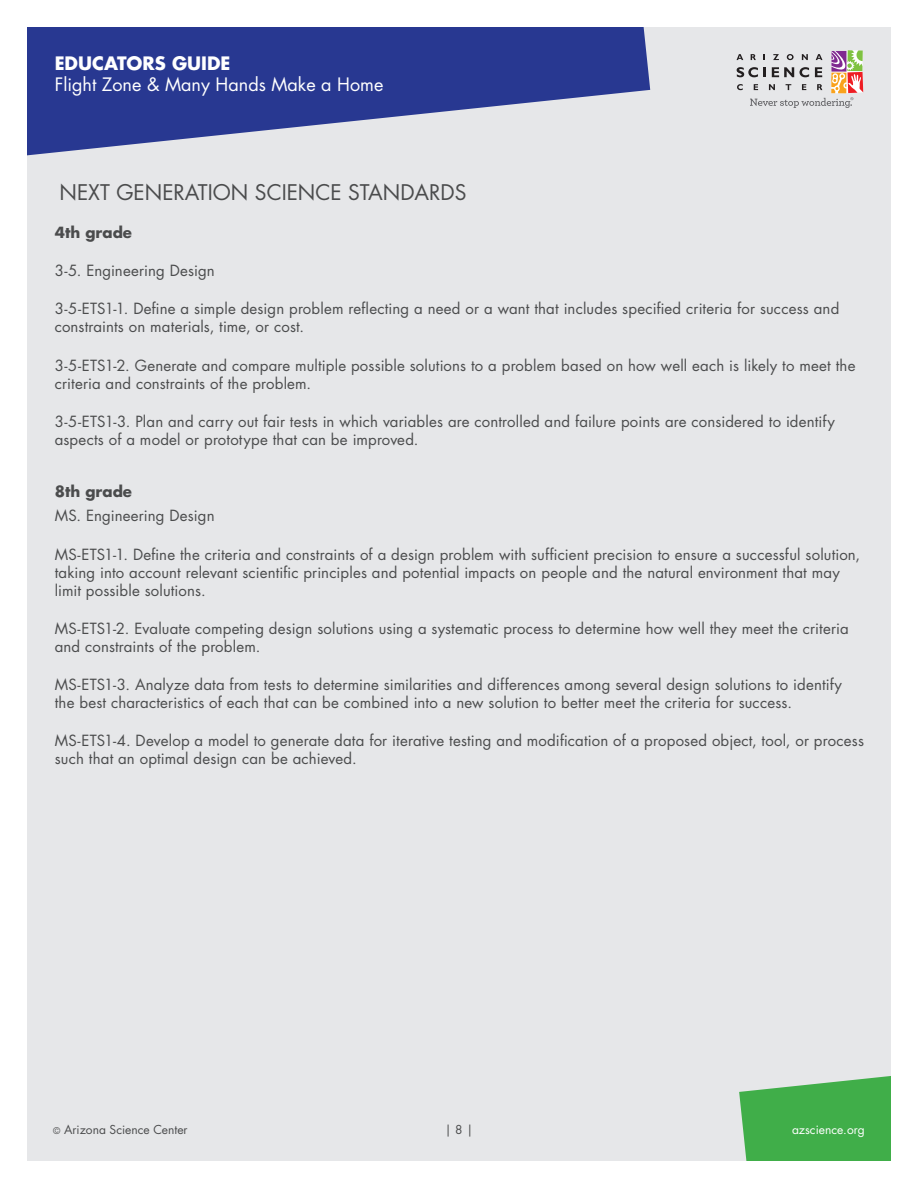
<style>
.page{position:relative;width:918px;height:1188px;background:#e6e7e9}
.page>*{position:absolute;margin:0;border:0;box-sizing:border-box;transform-origin:0 0}
.ASC_Body_Copy{font:21px "Futura Std";color:#4b4c4d}
.t1{font:18px "Futura Std";color:#fff}
.t2{font:700 18px "Futura Std";color:#fff}
.ASC_Body_Copy-2{font:15px/18px "Futura Std";letter-spacing:.01em;color:#4b4c4d}
.ASC_Body_Copy-3{font:700 15px "Futura Std";color:#4b4c4d}
.ASC_Subhead{font:700 15px "Futura Std";color:#4b4c4d}
.t3{font:12px "Futura Std";color:#4b4c4d}
.t4{font:12px "Futura Std";color:#fff}
.s1{font-size:9px}
</style>
<div class="page">
<svg style="left:28px;top:28px;width:622px;height:128px;fill:#283891"></svg>
<svg style="left:739px;top:1076px;width:151px;height:84px;background:#53b45b"></svg>
<svg style="left:737px;top:50px;width:126px;height:58px"></svg>
<div style="left:0;top:0;width:918px;height:1188px;border:27px solid #fff"></div>
<p class="t2" style="left:55px;top:51px;width:177px">EDUCATORS GUIDE</p>
<p class="t1" style="left:55px;top:73px;width:330px">Flight Zone &amp; Many Hands Make a Home</p>
<p class="ASC_Body_Copy" style="left:60px;top:178px;width:409px">NEXT GENERATION SCIENCE STANDARDS</p>
<p class="ASC_Body_Copy-3" style="left:55px;top:222px;width:79px">4th grade</p>
<p class="ASC_Body_Copy-2" style="left:55px;top:262px;width:162px">3-5. Engineering Design</p>
<p class="ASC_Body_Copy-2" style="left:55px;top:300px;width:786px">3-5-ETS1-1. Define a simple design problem reflecting a need or a want that includes specified criteria for success and constraints on materials, time, or cost.</p>
<p class="ASC_Body_Copy-2" style="left:55px;top:356px;width:802px">3-5-ETS1-2. Generate and compare multiple possible solutions to a problem based on how well each is likely to meet the criteria and constraints of the problem.</p>
<p class="ASC_Body_Copy-2" style="left:55px;top:412px;width:782px">3-5-ETS1-3. Plan and carry out fair tests in which variables are controlled and failure points are considered to identify aspects of a model or prototype that can be improved.</p>
<p class="ASC_Subhead" style="left:55px;top:481px;width:79px">8th grade</p>
<p class="ASC_Body_Copy-2" style="left:55px;top:507px;width:161px">MS. Engineering Design</p>
<p class="ASC_Body_Copy-2" style="left:55px;top:545px;width:807px">MS-ETS1-1. Define the criteria and constraints of a design problem with sufficient precision to ensure a successful solution, taking into account relevant scientific principles and potential impacts on people and the natural environment that may limit possible solutions.</p>
<p class="ASC_Body_Copy-2" style="left:55px;top:619px;width:795px">MS-ETS1-2. Evaluate competing design solutions using a systematic process to determine how well they meet the criteria and constraints of the problem.</p>
<p class="ASC_Body_Copy-2" style="left:55px;top:676px;width:789px">MS-ETS1-3. Analyze data from tests to determine similarities and differences among several design solutions to identify the best characteristics of each that can be combined into a new solution to better meet the criteria for success.</p>
<p class="ASC_Body_Copy-2" style="left:55px;top:732px;width:811px">MS-ETS1-4. Develop a model to generate data for iterative testing and modification of a proposed object, tool, or process such that an optimal design can be achieved.</p>
<p class="t3" style="left:53px;top:1122px;width:136px"><span class="s1">©</span> Arizona Science Center</p>
<p class="t3" style="left:445px;top:1122px;width:30px">| 8 |</p>
<p class="t4" style="left:792px;top:1122px;width:74px">azscience.org</p>
</div>
